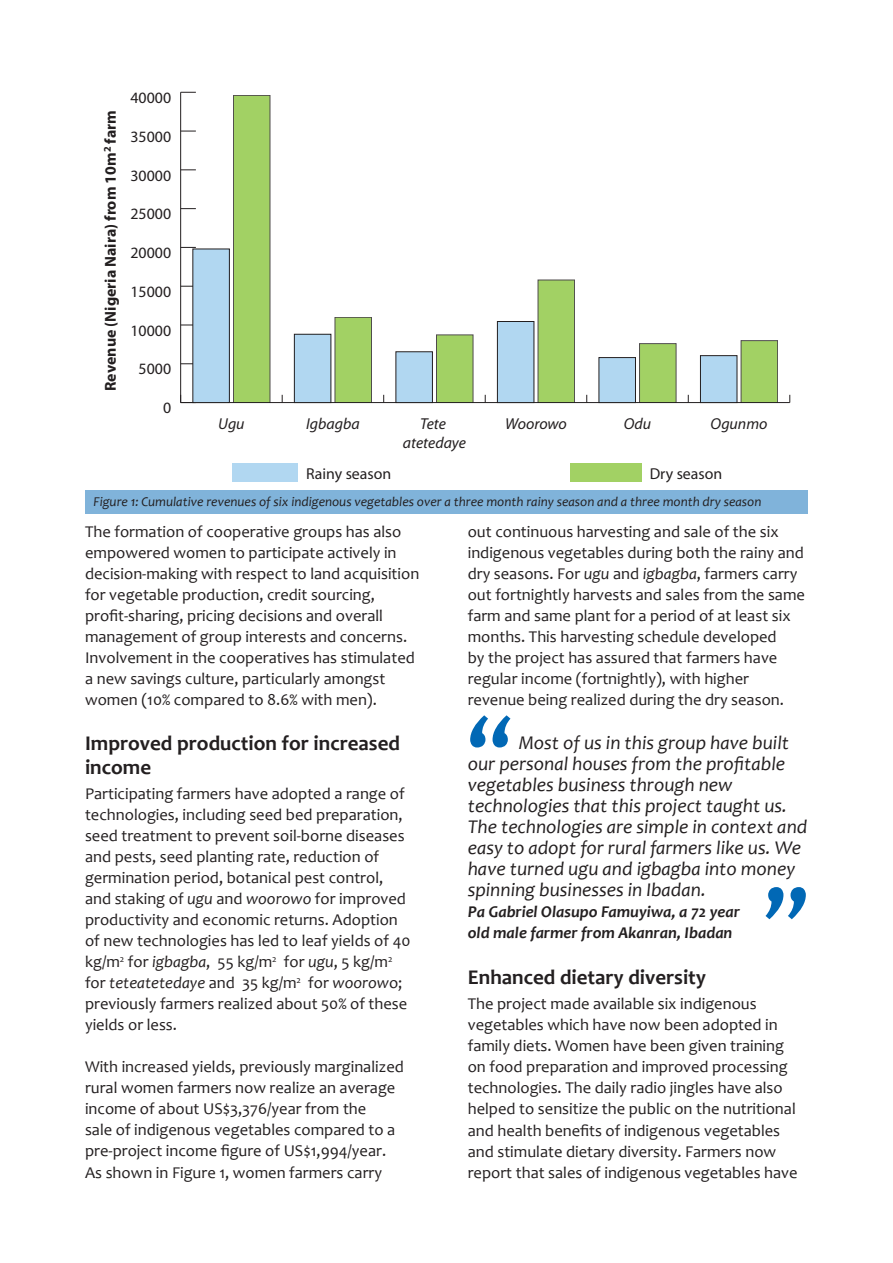
<style>
.page{position:relative;width:893px;height:1263px;background:#fff}
.page>*{position:absolute;margin:0;border:0;box-sizing:border-box;transform-origin:0 0}
.t1{font:700 90px "Candara";color:#0168b5}
.t2{font:700 21px/24px "Candara";color:#231f20}
.t3{font:italic 19.5px/21px "Candara";color:#231f20}
.t4{font:16.5px/21px "Candara";color:#231f20}
.t5{font:italic 700 16.5px "Candara";color:#231f20}
.t6{font:15.9px "Myriad Pro";color:#231f20}
.t7{font:italic 15.9px "Myriad Pro";color:#231f20}
.t8{font:700 15.9px "Myriad Pro";color:#231f20}
.t9{font:italic 13.5px "Candara";color:#231f20}
.s1{font-style:italic}
</style>
<div class="page">
<div style="left:85px;top:490px;width:723px;height:24px;background:#80b3da"></div>
<hr style="left:181px;top:402px;width:609px;height:1px;background:#231f20">
<hr style="left:180px;top:92px;width:1px;height:311px;background:#231f20">
<svg style="left:180px;top:395px;width:13px;height:8px"></svg>
<svg style="left:181px;top:363px;width:12px;height:1px"></svg>
<svg style="left:181px;top:325px;width:12px;height:1px"></svg>
<svg style="left:181px;top:286px;width:12px;height:1px"></svg>
<svg style="left:181px;top:247px;width:15px;height:1px"></svg>
<svg style="left:181px;top:208px;width:15px;height:1px"></svg>
<svg style="left:181px;top:170px;width:15px;height:1px"></svg>
<svg style="left:181px;top:131px;width:15px;height:1px"></svg>
<svg style="left:181px;top:92px;width:15px;height:1px"></svg>
<div style="left:233px;top:95px;width:37px;height:308px;background:#a2d164"></div>
<div style="left:233px;top:95px;width:37px;height:308px;border:1px solid #231f20"></div>
<div style="left:335px;top:317px;width:36px;height:86px;background:#a2d164"></div>
<div style="left:335px;top:317px;width:37px;height:86px;border:1px solid #231f20"></div>
<div style="left:436px;top:335px;width:37px;height:68px;background:#a2d164"></div>
<div style="left:436px;top:335px;width:37px;height:68px;border:1px solid #231f20"></div>
<div style="left:538px;top:280px;width:37px;height:123px;background:#a2d164"></div>
<div style="left:538px;top:280px;width:37px;height:123px;border:1px solid #231f20"></div>
<div style="left:639px;top:344px;width:37px;height:59px;background:#a2d164"></div>
<div style="left:639px;top:343px;width:37px;height:60px;border:1px solid #231f20"></div>
<div style="left:741px;top:341px;width:37px;height:62px;background:#a2d164"></div>
<div style="left:193px;top:249px;width:36px;height:154px;background:#b1d7f1"></div>
<div style="left:193px;top:249px;width:37px;height:154px;border:1px solid #231f20"></div>
<div style="left:294px;top:334px;width:37px;height:69px;background:#b1d7f1"></div>
<div style="left:294px;top:334px;width:37px;height:69px;border:1px solid #231f20"></div>
<div style="left:396px;top:352px;width:36px;height:51px;background:#b1d7f1"></div>
<div style="left:396px;top:351px;width:37px;height:52px;border:1px solid #231f20"></div>
<div style="left:497px;top:321px;width:37px;height:82px;background:#b1d7f1"></div>
<div style="left:497px;top:321px;width:37px;height:82px;border:1px solid #231f20"></div>
<div style="left:599px;top:358px;width:36px;height:45px;background:#b1d7f1"></div>
<div style="left:599px;top:357px;width:37px;height:46px;border:1px solid #231f20"></div>
<div style="left:700px;top:356px;width:37px;height:47px;background:#b1d7f1"></div>
<div style="left:700px;top:355px;width:37px;height:48px;border:1px solid #231f20"></div>
<div style="left:570px;top:463px;width:71px;height:18px;background:#a2d164"></div>
<div style="left:232px;top:463px;width:66px;height:18px;background:#b1d7f1"></div>
<p class="t8" style="left:100px;top:391px;width:282px;rotate:-90deg">Revenue (Nigeria Naira) from 10m<sup>2</sup> farm</p>
<p class="t6" style="left:130px;top:88px;width:42px">40000</p>
<p class="t6" style="left:130px;top:127px;width:42px">35000</p>
<p class="t6" style="left:130px;top:165px;width:42px">30000</p>
<p class="t6" style="left:130px;top:204px;width:42px">25000</p>
<p class="t6" style="left:130px;top:243px;width:42px">20000</p>
<p class="t6" style="left:130px;top:282px;width:42px">15000</p>
<p class="t6" style="left:130px;top:321px;width:42px">10000</p>
<p class="t6" style="left:139px;top:359px;width:34px">5000</p>
<p class="t6" style="left:163px;top:398px;width:10px">0</p>
<p class="t7" style="left:218px;top:414px;width:28px">Ugu</p>
<p class="t7" style="left:306px;top:414px;width:55px">Igbagba</p>
<p class="t6" style="left:306px;top:464px;width:87px">Rainy season</p>
<p class="t6" style="left:650px;top:464px;width:74px">Dry season</p>
<p class="t7" style="left:420px;top:414px;width:27px">Tete</p>
<p class="t7" style="left:505px;top:414px;width:63px">Woorowo</p>
<p class="t7" style="left:624px;top:414px;width:29px">Odu</p>
<p class="t7" style="left:710px;top:414px;width:58px">Ogunmo</p>
<p class="t7" style="left:403px;top:433px;width:65px">atetedaye</p>
<p class="t9" style="left:94px;top:493px;width:669px">Figure 1: Cumulative revenues of six indigenous vegetables over a three month rainy season and a three month dry season</p>
<p class="t4" style="left:85px;top:521px;width:336px">The formation of cooperative groups has also empowered women to participate actively in decision-making with respect to land acquisition for vegetable production, credit sourcing, profit-sharing, pricing decisions and overall management of group interests and concerns.<br>Involvement in the cooperatives has stimulated a new savings culture, particularly amongst women (10% compared to 8.6% with men).</p>
<p class="t2" style="left:85px;top:731px;width:316px">Improved production for increased income</p>
<p class="t4" style="left:85px;top:784px;width:327px">Participating farmers have adopted a range of technologies, including seed bed preparation, seed treatment to prevent soil-borne diseases and pests, seed planting rate, reduction of germination period, botanical pest control, and staking of <span class="s1">ugu</span> and <span class="s1">woorowo</span> for improved productivity and economic returns. Adoption of new technologies has led to leaf yields of 40 kg/m<sup>2</sup> for <span class="s1">igbagba</span>, 55 kg/m<sup>2</sup> for <span class="s1">ugu</span>, 5 kg/m<sup>2 </sup>for <span class="s1">teteatetedaye</span> and 35 kg/m<sup>2</sup> for <span class="s1">woorow</span>o; previously farmers realized about 50% of these yields or less.</p>
<p class="t4" style="left:85px;top:1057px;width:320px">With increased yields, previously marginalized rural women farmers now realize an average income of about US$3,376/year from the<br>sale of indigenous vegetables compared to a pre-project income figure of US$1,994/year.<br>As shown in Figure 1, women farmers carry</p>
<p class="t4" style="left:468px;top:521px;width:339px">out continuous harvesting and sale of the six indigenous vegetables during both the rainy and dry seasons. For <span class="s1">ugu</span> and <span class="s1">igbagba</span>, farmers carry out fortnightly harvests and sales from the same farm and same plant for a period of at least six months. This harvesting schedule developed<br>by the project has assured that farmers have regular income (fortnightly), with higher revenue being realized during the dry season.</p>
<p class="t3" style="left:468px;top:732px;width:341px;text-indent:51px">Most of us in this group have built our personal houses from the profitable vegetables business through new technologies that this project taught us.<br>The technologies are simple in context and easy to adopt for rural farmers like us. We have turned ugu and igbagba into money spinning businesses in Ibadan.</p>
<p class="t5" style="left:468px;top:901px;width:274px">Pa Gabriel Olasupo Famuyiwa, a 72 year</p>
<p class="t5" style="left:468px;top:922px;width:266px">old male farmer from Akanran, Ibadan</p>
<p class="t2" style="left:468px;top:965px;width:240px">Enhanced dietary diversity</p>
<p class="t4" style="left:468px;top:994px;width:331px">The project made available six indigenous vegetables which have now been adopted in family diets. Women have been given training on food preparation and improved processing technologies. The daily radio jingles have also helped to sensitize the public on the nutritional and health benefits of indigenous vegetables and stimulate dietary diversity. Farmers now report that sales of indigenous vegetables have</p>
<p class="t1" style="left:468px;top:695px;width:47px">“</p>
<p class="t1" style="left:763px;top:866px;width:47px">”</p>
</div>
